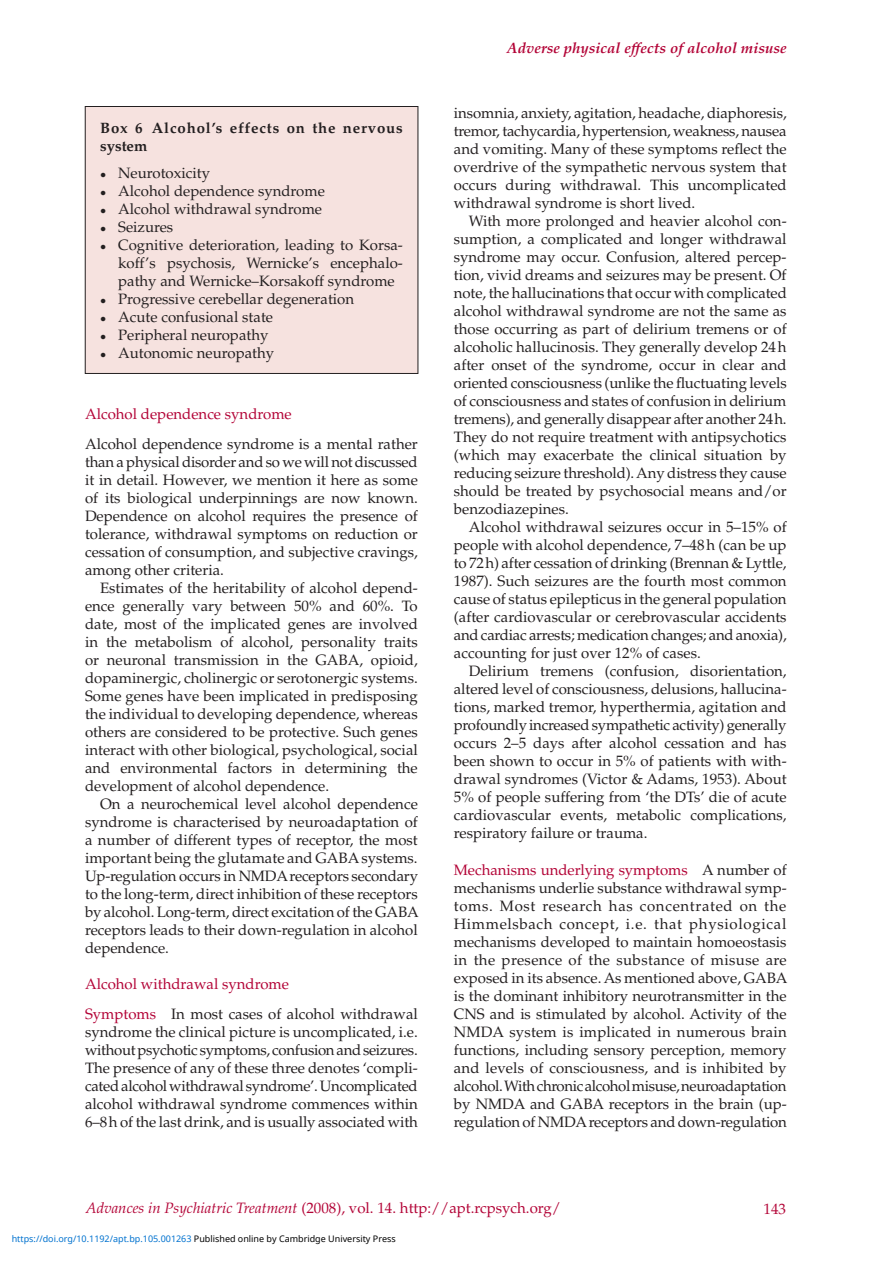
<style>
.page{position:relative;width:893px;height:1263px;background:#fff}
.page>*{position:absolute;margin:0;border:0;box-sizing:border-box;transform-origin:0 0}
.body_text{font:15px/18px "Palatino";color:#231f20;text-align:justify}
._1st_para{font:15px/18px "Palatino";color:#231f20;text-align:justify}
.subhead_4{font:15px/18px "Palatino";letter-spacing:-.015em;color:#231f20;text-align:justify}
.Box_bullet_list{font:15px/18px "Palatino";color:#231f20;text-align:justify}
.subhead_3{font:15px "Palatino";color:#b30437}
.Box_title{font:700 15px/18px "Palatino";letter-spacing:.055em;color:#231f20}
.t1{font:italic 700 15px "Palatino";color:#b30437}
.t2{font:9px "Noto Sans";color:#0172cf}
.s1{font-family:"Newspaper Pi BT";font-size:9px}
.s2{color:#b30437}
.s3{font-style:italic}
.s4{color:#000}
</style>
<div class="page">
<div style="left:85px;top:106px;width:333px;height:267px;background:#f6e2df"></div>
<div style="left:85px;top:106px;width:333px;height:268px;border:1px solid #231f20"></div>
<p class="Box_title" style="left:100px;top:119px;width:304px">Box 6 Alcohol’s effects on the nervous system</p>
<p class="Box_bullet_list" style="left:100px;top:165px;width:111px"><span class="s1">•</span> Neurotoxicity</p>
<p class="Box_bullet_list" style="left:100px;top:183px;width:226px"><span class="s1">•</span> Alcohol dependence syndrome</p>
<p class="Box_bullet_list" style="left:100px;top:201px;width:223px"><span class="s1">•</span> Alcohol withdrawal syndrome</p>
<p class="Box_bullet_list" style="left:100px;top:219px;width:75px"><span class="s1">•</span> Seizures</p>
<p class="Box_bullet_list" style="left:118px;top:237px;width:286px;text-indent:-18px"><span class="s1">•</span> Cognitive deterioration, leading to Korsa&shy;koff’s psychosis, Wernicke’s encephalo&shy;pathy and Wernicke–Korsakoff syndrome</p>
<p class="Box_bullet_list" style="left:100px;top:291px;width:255px"><span class="s1">•</span> Progressive cerebellar degeneration</p>
<p class="Box_bullet_list" style="left:100px;top:309px;width:174px"><span class="s1">•</span> Acute confusional state</p>
<p class="Box_bullet_list" style="left:100px;top:327px;width:170px"><span class="s1">•</span> Peripheral neuropathy</p>
<p class="Box_bullet_list" style="left:100px;top:345px;width:175px"><span class="s1">•</span> Autonomic neuropathy</p>
<p class="subhead_3" style="left:85px;top:405px;width:208px">Alcohol dependence syndrome</p>
<p class="_1st_para" style="left:85px;top:435px;width:334px">Alcohol dependence syndrome is a mental rather than a physical disorder and so we will not discussed it in detail. However, we mention it here as some of its biological underpinnings are now known.<br>Dependence on alcohol requires the presence of tolerance, withdrawal symptoms on reduction or cessation of consumption, and subjective cravings, among other criteria.</p>
<p class="body_text" style="left:85px;top:579px;width:334px;text-indent:15px">Estimates of the heritability of alcohol depend&shy;ence generally vary between 50% and 60%. To date, most of the implicated genes are involved in the metabolism of alcohol, personality traits or neuronal transmission in the GABA, opioid, dopaminergic, cholinergic or serotonergic systems.<br>Some genes have been implicated in predisposing the individual to developing dependence, whereas others are considered to be protective. Such genes interact with other biological, psychological, social and environmental factors in determining the development of alcohol dependence.</p>
<p class="body_text" style="left:85px;top:795px;width:335px;text-indent:15px">On a neurochemical level alcohol dependence syndrome is characterised by neuroadaptation of a number of different types of receptor, the most important being the glutamate and GABA systems.<br>Up-regulation occurs in NMDA receptors secondary to the long-term, direct inhibition of these receptors by alcohol. Long-term, direct excitation of the GABA receptors leads to their down-regulation in alcohol dependence.</p>
<p class="subhead_3" style="left:85px;top:975px;width:205px">Alcohol withdrawal syndrome</p>
<p class="_1st_para" style="left:85px;top:1005px;width:334px"><span class="s2">Symptoms</span> In most cases of alcohol withdrawal syndrome the clinical picture is uncomplicated, i.e. without psychotic symptoms, confusion and seizures.<br>The presence of any of these three denotes ‘compli&shy;cated alcohol withdrawal syndrome’. Uncomplicated alcohol withdrawal syndrome commences within 6–8h of the last drink, and is usually associated with</p>
<p class="t1" style="left:507px;top:40px;width:281px">Adverse physical effects of alcohol misuse</p>
<p class="_1st_para" style="left:454px;top:104px;width:335px">insomnia, anxiety, agitation, headache, diaphoresis, tremor, tachycardia, hypertension, weakness, nausea and vomiting. Many of these symptoms reflect the overdrive of the sympathetic nervous system that occurs during withdrawal. This uncomplicated withdrawal syndrome is short lived.</p>
<p class="body_text" style="left:454px;top:212px;width:334px;text-indent:15px">With more prolonged and heavier alcohol con&shy;sumption, a complicated and longer withdrawal syndrome may occur. Confusion, altered percep&shy;tion, vivid dreams and seizures may be present. Of note, the hallucinations that occur with complicated alcohol withdrawal syndrome are not the same as those occurring as part of delirium tremens or of alcoholic hallucinosis. They generally develop 24h after onset of the syndrome, occur in clear and oriented consciousness (unlike the fluctuating levels of consciousness and states of confusion in delirium tremens), and generally disappear after another 24h.<br>They do not require treatment with antipsychotics (which may exacerbate the clinical situation by reducing seizure threshold). Any distress they cause should be treated by psychosocial means and/or benzodiazepines.</p>
<p class="body_text" style="left:454px;top:518px;width:334px;text-indent:15px">Alcohol withdrawal seizures occur in 5–15% of people with alcohol dependence, 7–48h (can be up to 72h) after cessation of drinking (Brennan &amp; Lyttle, 1987). Such seizures are the fourth most common cause of status epilepticus in the general population (after cardiovascular or cerebrovascular accidents and cardiac arrests; medication changes; and anoxia), accounting for just over 12% of cases.</p>
<p class="body_text" style="left:454px;top:662px;width:334px;text-indent:15px">Delirium tremens (confusion, disorientation, altered level of consciousness, delusions, hallucina&shy;tions, marked tremor, hyperthermia, agitation and profoundly increased sympathetic activity) generally occurs 2–5 days after alcohol cessation and has been shown to occur in 5% of patients with with&shy;drawal syndromes (Victor &amp; Adams, 1953). About 5% of people suffering from ‘the DTs’ die of acute cardiovascular events, metabolic complications, respiratory failure or trauma.</p>
<p class="subhead_4" style="left:454px;top:861px;width:335px"><span class="s2">Mechanisms underlying symptoms</span> A number of mechanisms underlie substance withdrawal symp&shy;toms. Most research has concentrated on the Himmelsbach concept, i.e. that physiological mechanisms developed to maintain homoeostasis in the presence of the substance of misuse are exposed in its absence. As mentioned above, GABA is the dominant inhibitory neurotransmitter in the CNS and is stimulated by alcohol. Activity of the NMDA system is implicated in numerous brain functions, including sensory perception, memory and levels of consciousness, and is inhibited by alcohol. With chronic alcohol misuse, neuroadaptation by NMDA and GABA receptors in the brain (up&shy;regulation of NMDA receptors and down-regulation</p>
<p class="subhead_3" style="left:86px;top:1199px;width:477px"><span class="s3">Advances in Psychiatric Treatment</span> (2008), vol. 14. http://apt.rcpsych.org/</p>
<p class="subhead_3" style="left:764px;top:1200px;width:24px">143</p>
<p class="t2" style="left:12px;top:1232px;width:386px">https://doi.org/10.1192/apt.bp.105.001263 <span class="s4">Published online by Cambridge University Press</span></p>
</div>
